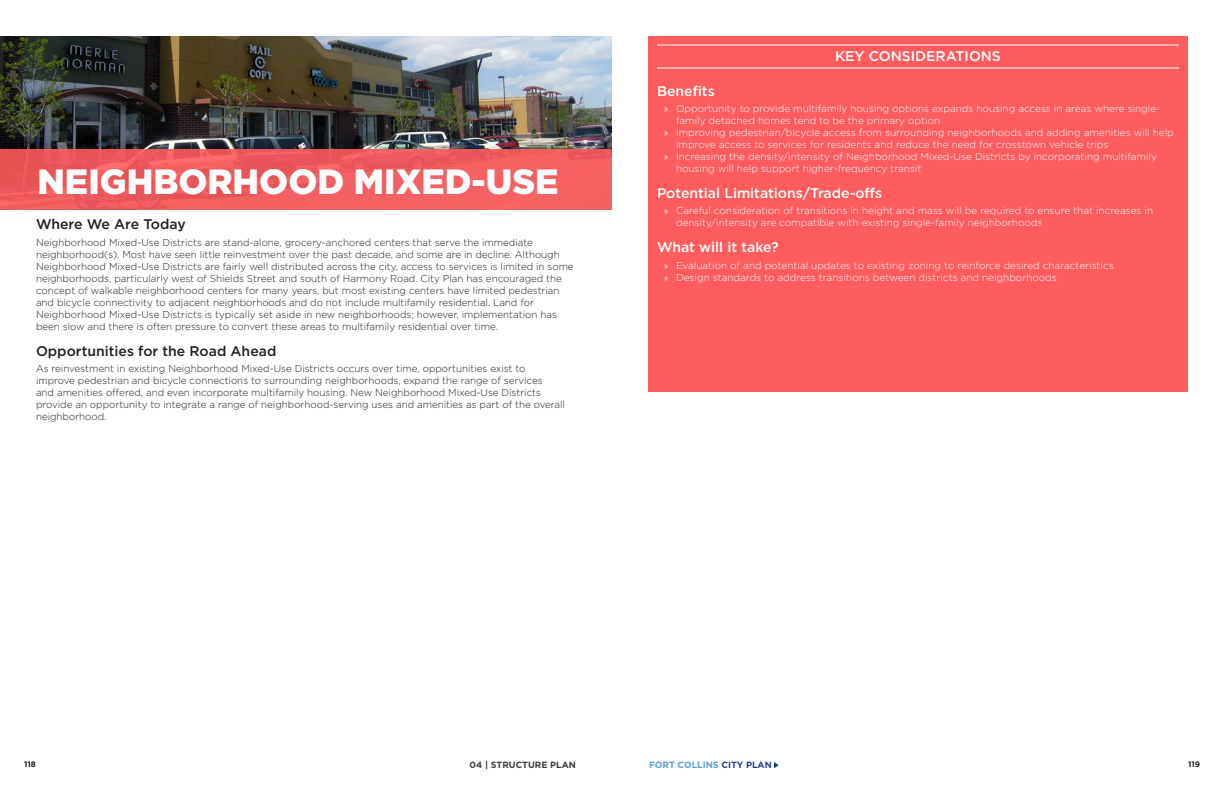
<style>
.page{position:relative;width:1224px;height:792px;background:#fff}
.page>*{position:absolute;margin:0;border:0;box-sizing:border-box;transform-origin:0 0}
.Subchapter_Title{font:900 35px "Gotham";color:#fff}
.Header_C{font:500 14px "Gotham";color:#fff}
.Header_C-2{font:500 14px "Gotham";color:#231f20}
.Text_Box_Heading{font:500 14px "Gotham";color:#fff}
.Body_Text{font:300 10px/12px "Gotham";color:#231f20}
.t1{font:300 10px/12px "Gotham";color:#fff}
.t2{font:700 9px "Gotham";color:#56a0d5}
.t3{font:700 9px "Gotham";color:#3e3e3f}
.t4{font:700 8px "Gotham";color:#231f20}
.s1{font-family:"Myriad Pro";font-weight:400}
.s2{color:#253f8e}
</style>
<div class="page">
<img style="left:0;top:36px;width:612px;height:113px">
<svg style="left:774px;top:762px;width:5px;height:6px"></svg>
<div style="left:0;top:149px;width:612px;height:61px;background:linear-gradient(to right,#ea585a,#f56263)"></div>
<div style="left:648px;top:36px;width:540px;height:356px;background:#ff5c5e"></div>
<hr style="left:657px;top:67px;width:522px;height:1px;background:#fff">
<hr style="left:657px;top:44px;width:522px;height:2px;background:#fff">
<p class="Subchapter_Title" style="left:38px;top:157px;width:523px">NEIGHBORHOOD MIXED-USE</p>
<p class="Header_C-2" style="left:36px;top:215px;width:151px">Where We Are Today</p>
<p class="Body_Text" style="left:36px;top:236px;width:539px">Neighborhood Mixed-Use Districts are stand-alone, grocery-anchored centers that serve the immediate neighborhood(s). Most have seen little reinvestment over the past decade, and some are in decline. Although Neighborhood Mixed-Use Districts are fairly well distributed across the city, access to services is limited in some neighborhoods, particularly west of Shields Street and south of Harmony Road. City Plan has encouraged the concept of walkable neighborhood centers for many years, but most existing centers have limited pedestrian and bicycle connectivity to adjacent neighborhoods and do not include multifamily residential. Land for Neighborhood Mixed-Use Districts is typically set aside in new neighborhoods; however, implementation has been slow and there is often pressure to convert these areas to multifamily residential over time.</p>
<p class="Header_C-2" style="left:36px;top:342px;width:242px">Opportunities for the Road Ahead</p>
<p class="Body_Text" style="left:36px;top:362px;width:531px">As reinvestment in existing Neighborhood Mixed-Use Districts occurs over time, opportunities exist to improve pedestrian and bicycle connections to surrounding neighborhoods, expand the range of services<br>and amenities offered, and even incorporate multifamily housing. New Neighborhood Mixed-Use Districts provide an opportunity to integrate a range of neighborhood-serving uses and amenities as part of the overall neighborhood.</p>
<p class="Text_Box_Heading" style="left:835px;top:47px;width:167px">KEY CONSIDERATIONS</p>
<p class="Header_C" style="left:657px;top:81px;width:59px">Benefits</p>
<p class="t1" style="left:676px;top:102px;width:486px;text-indent:-12px"><span class="s1">»</span> Opportunity to provide multifamily housing options expands housing access in areas where single&shy;family detached homes tend to be the primary option</p>
<p class="t1" style="left:676px;top:126px;width:499px;text-indent:-12px"><span class="s1">»</span> Improving pedestrian/bicycle access from surrounding neighborhoods and adding amenities will help improve access to services for residents and reduce the need for crosstown vehicle trips</p>
<p class="t1" style="left:676px;top:150px;width:483px;text-indent:-12px"><span class="s1">»</span> Increasing the density/intensity of Neighborhood Mixed-Use Districts by incorporating multifamily housing will help support higher-frequency transit</p>
<p class="Header_C" style="left:657px;top:184px;width:227px">Potential Limitations/Trade-offs</p>
<p class="t1" style="left:676px;top:204px;width:479px;text-indent:-12px"><span class="s1">»</span> Careful consideration of transitions in height and mass will be required to ensure that increases in density/intensity are compatible with existing single-family neighborhoods</p>
<p class="Header_C" style="left:657px;top:238px;width:123px">What will it take?</p>
<p class="t1" style="left:664px;top:259px;width:451px"><span class="s1">»</span> Evaluation of and potential updates to existing zoning to reinforce desired characteristics</p>
<p class="t1" style="left:664px;top:271px;width:394px"><span class="s1">»</span> Design standards to address transitions between districts and neighborhoods</p>
<p class="t4" style="left:24px;top:759px;width:13px">118</p>
<p class="t3" style="left:470px;top:759px;width:108px">04 | STRUCTURE PLAN</p>
<p class="t2" style="left:649px;top:759px;width:124px">FORT COLLINS <span class="s2">CITY PLAN</span></p>
<p class="t4" style="left:1188px;top:759px;width:14px">119</p>
</div>
